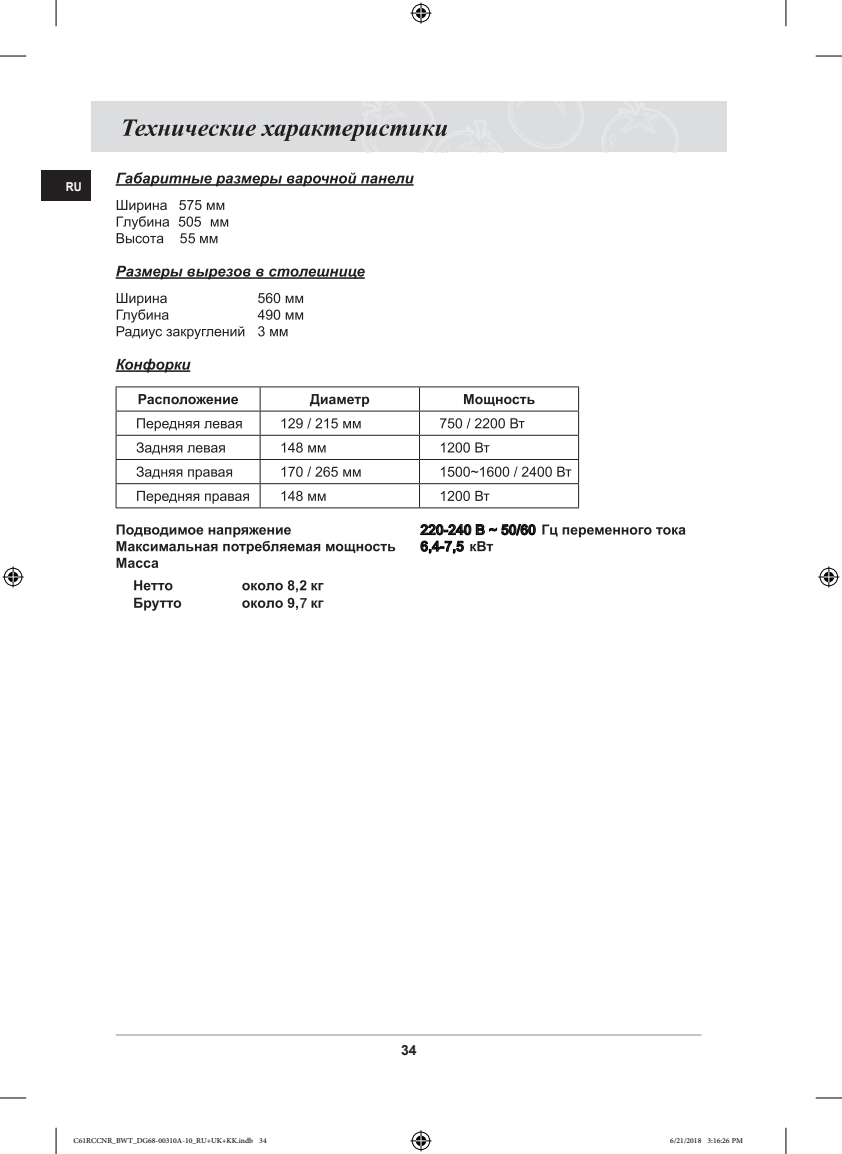
<style>
.page{position:relative;width:842px;height:1154px;background:#fff}
.page>*{position:absolute;margin:0;border:0;box-sizing:border-box;transform-origin:0 0}
.t1{font:14px/16.6px "Arial Medium PL";color:#231f20}
.t2{font:700 14px "Arial";color:#231f20}
.t3{font:700 12.25px "Arial";color:#fff;scale:.9 1}
.t4{font:10.5px "Adobe Arabic";color:#000}
</style>
<div class="page">
<hr style="left:116px;top:1034px;width:585px;height:2px;background:#bcbdc0">
<div style="left:91px;top:102px;width:635px;height:50px;background:#dcdddf"></div>
<div style="left:41px;top:170px;width:50px;height:31px;background:#231f20"></div>
<svg style="left:122px;top:119px;width:326px;height:22px"></svg>
<svg style="left:116px;top:172px;width:297px;height:14px"></svg>
<svg style="left:117px;top:200px;width:111px;height:43px"></svg>
<svg style="left:116px;top:266px;width:248px;height:13px"></svg>
<svg style="left:258px;top:293px;width:45px;height:10px"></svg>
<svg style="left:257px;top:310px;width:46px;height:10px"></svg>
<svg style="left:117px;top:293px;width:127px;height:46px"></svg>
<svg style="left:258px;top:326px;width:29px;height:10px"></svg>
<svg style="left:116px;top:359px;width:74px;height:13px"></svg>
<hr style="left:116px;top:386px;width:144px;height:1px;background:#231f20">
<hr style="left:260px;top:386px;width:159px;height:1px;background:#231f20">
<hr style="left:419px;top:386px;width:160px;height:1px;background:#231f20">
<hr style="left:116px;top:411px;width:144px;height:1px;background:#231f20">
<hr style="left:260px;top:411px;width:159px;height:1px;background:#231f20">
<hr style="left:419px;top:411px;width:160px;height:1px;background:#231f20">
<hr style="left:116px;top:435px;width:144px;height:1px;background:#231f20">
<hr style="left:260px;top:435px;width:159px;height:1px;background:#231f20">
<hr style="left:419px;top:435px;width:160px;height:1px;background:#231f20">
<hr style="left:116px;top:459px;width:144px;height:1px;background:#231f20">
<hr style="left:260px;top:459px;width:159px;height:1px;background:#231f20">
<hr style="left:419px;top:459px;width:160px;height:1px;background:#231f20">
<hr style="left:116px;top:483px;width:144px;height:1px;background:#231f20">
<svg style="left:116px;top:387px;width:1px;height:120px"></svg>
<hr style="left:260px;top:483px;width:159px;height:1px;background:#231f20">
<svg style="left:259px;top:387px;width:1px;height:120px"></svg>
<hr style="left:419px;top:483px;width:160px;height:1px;background:#231f20">
<svg style="left:419px;top:387px;width:1px;height:120px"></svg>
<svg style="left:578px;top:387px;width:1px;height:120px"></svg>
<hr style="left:116px;top:507px;width:144px;height:1px;background:#231f20">
<hr style="left:260px;top:507px;width:159px;height:1px;background:#231f20">
<hr style="left:419px;top:507px;width:160px;height:1px;background:#231f20">
<svg style="left:139px;top:394px;width:99px;height:10px"></svg>
<svg style="left:310px;top:394px;width:59px;height:13px"></svg>
<svg style="left:464px;top:394px;width:70px;height:12px"></svg>
<svg style="left:137px;top:418px;width:105px;height:13px"></svg>
<svg style="left:281px;top:418px;width:79px;height:10px"></svg>
<svg style="left:440px;top:418px;width:84px;height:10px"></svg>
<svg style="left:136px;top:442px;width:89px;height:12px"></svg>
<svg style="left:281px;top:442px;width:44px;height:11px"></svg>
<svg style="left:441px;top:442px;width:48px;height:11px"></svg>
<svg style="left:136px;top:466px;width:96px;height:13px"></svg>
<svg style="left:281px;top:466px;width:79px;height:11px"></svg>
<svg style="left:441px;top:466px;width:130px;height:11px"></svg>
<svg style="left:137px;top:491px;width:112px;height:13px"></svg>
<svg style="left:281px;top:491px;width:44px;height:10px"></svg>
<svg style="left:441px;top:491px;width:48px;height:10px"></svg>
<svg style="left:542px;top:524px;width:143px;height:13px"></svg>
<svg style="left:117px;top:524px;width:278px;height:44px"></svg>
<svg style="left:134px;top:580px;width:38px;height:10px"></svg>
<svg style="left:242px;top:580px;width:81px;height:12px"></svg>
<svg style="left:134px;top:598px;width:47px;height:13px"></svg>
<svg style="left:242px;top:598px;width:56px;height:12px"></svg>
<svg style="left:311px;top:600px;width:12px;height:8px"></svg>
<svg style="left:0;top:56px;width:26px;height:1px"></svg>
<svg style="left:815px;top:56px;width:26px;height:1px"></svg>
<svg style="left:0;top:1097px;width:26px;height:1px"></svg>
<svg style="left:815px;top:1097px;width:26px;height:1px"></svg>
<svg style="left:56px;top:0;width:1px;height:26px"></svg>
<svg style="left:56px;top:1128px;width:1px;height:26px"></svg>
<svg style="left:785px;top:0;width:1px;height:26px"></svg>
<svg style="left:785px;top:1128px;width:1px;height:26px"></svg>
<svg style="left:410px;top:3px;width:21px;height:21px"></svg>
<svg style="left:410px;top:1130px;width:21px;height:21px"></svg>
<svg style="left:3px;top:566px;width:21px;height:21px"></svg>
<svg style="left:818px;top:566px;width:21px;height:21px"></svg>
<svg style="left:420px;top:524px;width:115px;height:30px"></svg>
<p class="t3" style="left:66px;top:178px;width:19px">RU</p>
<h1 class="t1" style="left:299px;top:594px;width:9px">7</h1>
<h1 class="t1" style="left:420px;top:521px;width:117px">220-240 B ~ 50/60<br>6,4-7,5</h1>
<h1 class="t2" style="left:401px;top:1040px;width:17px">34</h1>
<p class="t4" style="left:74px;top:1133px;width:194px">C61RCCNR_BWT_DG68-00310A-10_RU+UK+KK.indb 34</p>
<p class="t4" style="left:670px;top:1133px;width:74px">6/21/2018 3:16:26 PM</p>
</div>
